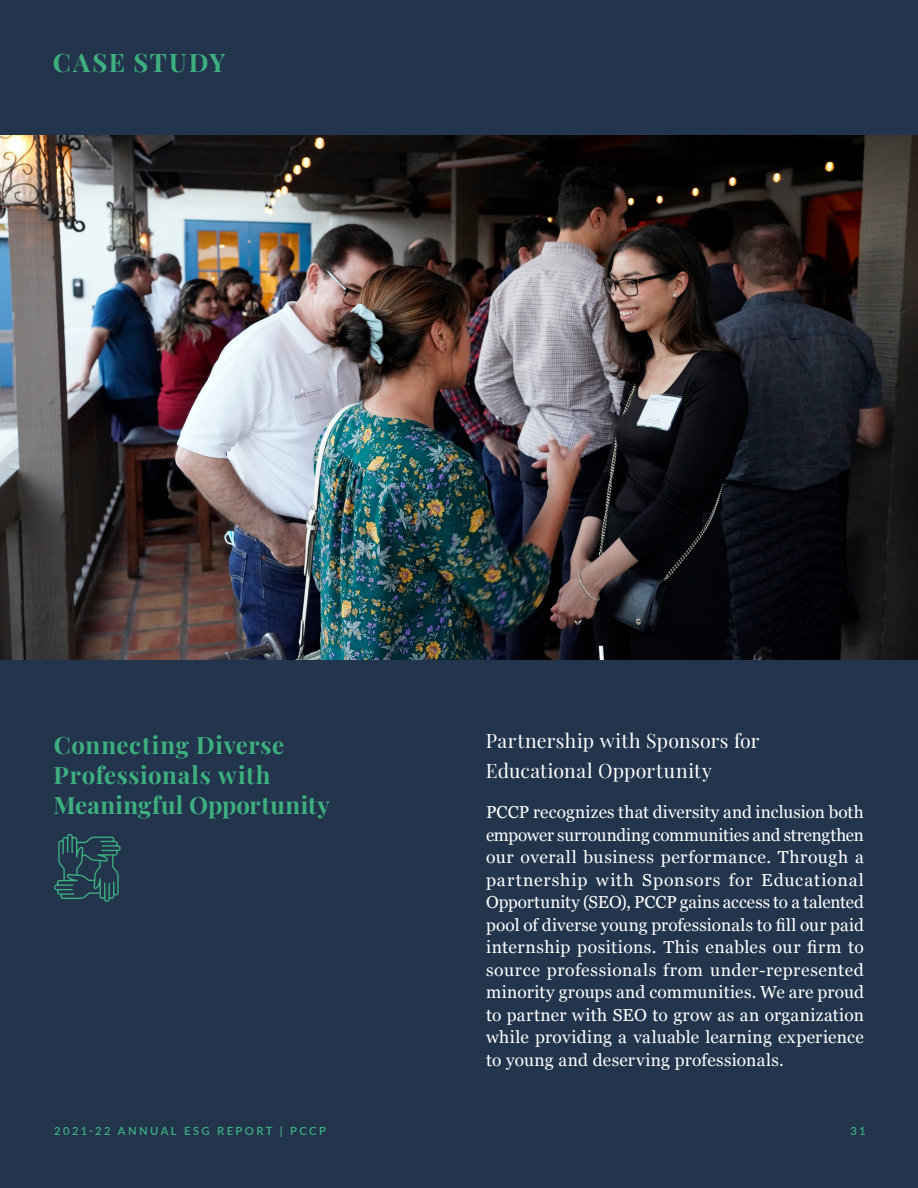
<style>
.page{position:relative;width:918px;height:1188px;background:#22354d}
.page>*{position:absolute;margin:0;border:0;box-sizing:border-box;transform-origin:0 0}
.L2_-_Case_Study_-_Lg{font:700 25.5px "Playfair Display";letter-spacing:.085em;color:#3eb080}
.Case_Study_Header{font:700 24px/30px "Playfair Display";letter-spacing:.025em;color:#3eb080}
.Large_Body{font:19.5px/30px "Playfair Display";letter-spacing:.015em;color:#fff}
.Case_Study_-_Body{font:17.4px/22.5px "Georgia";letter-spacing:.015em;color:#fff;text-align:justify}
.t1{font:600 11.25px "Lato";letter-spacing:.215em;color:#3eb080}
</style>
<div class="page">
<img style="left:0;top:135px;width:918px;height:524px">
<svg style="left:54px;top:834px;width:67px;height:68px"></svg>
<p class="L2_-_Case_Study_-_Lg" style="left:53px;top:42px;width:174px">CASE STUDY</p>
<p class="Case_Study_Header" style="left:53px;top:728px;width:278px">Connecting Diverse<br>Professionals with<br>Meaningful Opportunity</p>
<p class="Large_Body" style="left:486px;top:724px;width:275px">Partnership with Sponsors for<br>Educational Opportunity</p>
<p class="Case_Study_-_Body" style="left:486px;top:800px;width:379px">PCCP recognizes that diversity and inclusion both empower surrounding communities and strengthen our overall business performance. Through a partnership with Sponsors for Educational Opportunity (SEO), PCCP gains access to a talented pool of diverse young professionals to fill our paid internship positions. This enables our firm to source professionals from under-represented minority groups and communities. We are proud to partner with SEO to grow as an organization while providing a valuable learning experience to young and deserving professionals.</p>
<p class="t1" style="left:54px;top:1122px;width:273px">2021-22 ANNUAL ESG REPORT | PCCP</p>
<p class="t1" style="left:850px;top:1122px;width:17px">31</p>
</div>
